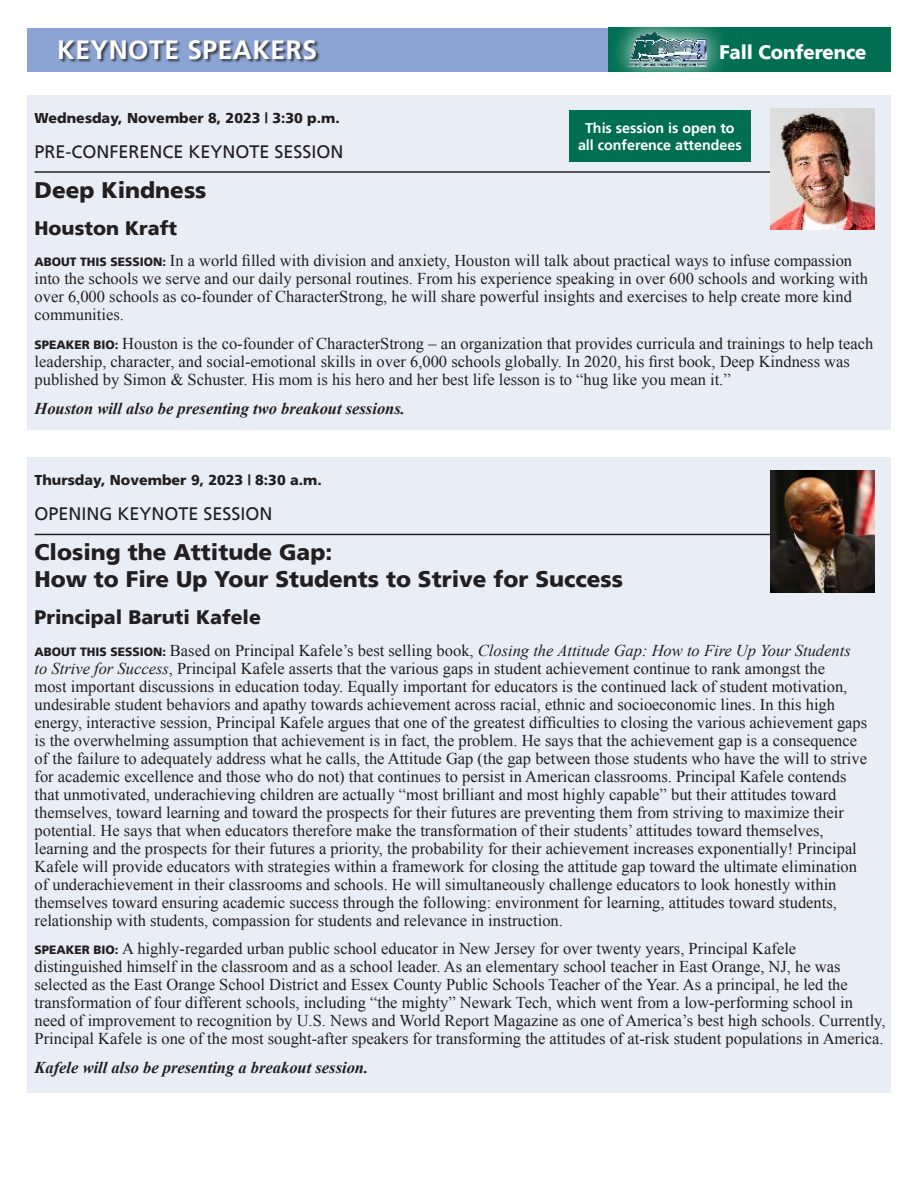
<style>
.page{position:relative;width:918px;height:1188px;background:#fff}
.page>*{position:absolute;margin:0;border:0;box-sizing:border-box;transform-origin:0 0}
.Schedule_copy{font:700 26.4px "Frutiger";letter-spacing:.02em;color:#fff}
.t1{font:900 22.5px/27px "Frutiger";color:#231f20}
.t2{font:900 19.5px "Frutiger";color:#231f20}
.Schedule_copy-2{font:900 19.5px "Frutiger";letter-spacing:-.005em;color:#fff;scale:.95 1}
.t3{font:18px "Frutiger Regular 2";color:#231f20}
.t4{font:16.5px/18px "Times New Roman";color:#231f20}
.t5{font:italic 700 16.5px "Times New Roman";color:#231f20}
.t6{font:900 14.25px "Frutiger";color:#231f20}
.t7{font:700 14.25px/17.1px "Frutiger";color:#fff;text-align:center}
.s1{font-family:"Frutiger";font-weight:900;font-size:12px}
.s2{font-style:italic}
</style>
<div class="page">
<div style="left:27px;top:28px;width:863px;height:43px;background:#8ba4d4"></div>
<div style="left:608px;top:27px;width:283px;height:44px;background:#006f51"></div>
<div style="left:60px;top:41px;width:260px;height:22px;background:#231f20;opacity:.75"></div>
<svg style="left:607px;top:27px;width:123px;height:45px"></svg>
<img style="left:625px;top:30px;width:85px;height:37px">
<div style="left:27px;top:95px;width:864px;height:335px;background:#e8edf6"></div>
<div style="left:27px;top:458px;width:864px;height:636px;background:#e8edf6"></div>
<hr style="left:35px;top:171px;width:776px;height:2px;background:#231f20">
<hr style="left:35px;top:534px;width:776px;height:1px;background:#231f20">
<img style="left:771px;top:108px;width:104px;height:122px">
<img style="left:771px;top:471px;width:104px;height:121px">
<div style="left:569px;top:110px;width:182px;height:52px;background:#006f51"></div>
<p class="Schedule_copy" style="left:57px;top:38px;width:261px">KEYNOTE SPEAKERS</p>
<p class="Schedule_copy-2" style="left:719px;top:44px;width:156px">Fall Conference</p>
<p class="t6" style="left:35px;top:111px;width:307px">Wednesday, November 8, 2023 | 3:30 p.m.</p>
<p class="t3" style="left:35px;top:143px;width:311px">PRE-CONFERENCE KEYNOTE SESSION</p>
<p class="t7" style="left:578px;top:120px;width:165px">This session is open to all conference attendees</p>
<p class="t1" style="left:35px;top:178px;width:173px">Deep Kindness</p>
<p class="t2" style="left:35px;top:219px;width:144px">Houston Kraft</p>
<p class="t4" style="left:35px;top:251px;width:835px"><span class="s1">ABOUT THIS SESSION:</span> In a world filled with division and anxiety, Houston will talk about practical ways to infuse compassion into the schools we serve and our daily personal routines. From his experience speaking in over 600 schools and working with over 6,000 schools as co-founder of CharacterStrong, he will share powerful insights and exercises to help create more kind communities.</p>
<p class="t4" style="left:35px;top:334px;width:840px"><span class="s1">SPEAKER BIO:</span> Houston is the co-founder of CharacterStrong – an organization that provides curricula and trainings to help teach leadership, character, and social-emotional skills in over 6,000 schools globally. In 2020, his first book, Deep Kindness was published by Simon &amp; Schuster. His mom is his hero and her best life lesson is to “hug like you mean it.”</p>
<p class="t5" style="left:35px;top:397px;width:372px">Houston will also be presenting two breakout sessions.</p>
<p class="t6" style="left:35px;top:474px;width:289px">Thursday, November 9, 2023 | 8:30 a.m.</p>
<p class="t3" style="left:35px;top:506px;width:240px">OPENING KEYNOTE SESSION</p>
<p class="t1" style="left:35px;top:540px;width:590px">Closing the Attitude Gap:<br>How to Fire Up Your Students to Strive for Success</p>
<p class="t2" style="left:35px;top:609px;width:228px">Principal Baruti Kafele</p>
<p class="t4" style="left:35px;top:641px;width:834px"><span class="s1">ABOUT THIS SESSION:</span> Based on Principal Kafele’s best selling book, <span class="s2">Closing the Attitude Gap: How to Fire Up Your Students to Strive for Success</span>, Principal Kafele asserts that the various gaps in student achievement continue to rank amongst the<br>most important discussions in education today. Equally important for educators is the continued lack of student motivation, undesirable student behaviors and apathy towards achievement across racial, ethnic and socioeconomic lines. In this high energy, interactive session, Principal Kafele argues that one of the greatest difficulties to closing the various achievement gaps is the overwhelming assumption that achievement is in fact, the problem. He says that the achievement gap is a consequence of the failure to adequately address what he calls, the Attitude Gap (the gap between those students who have the will to strive for academic excellence and those who do not) that continues to persist in American classrooms. Principal Kafele contends that unmotivated, underachieving children are actually “most brilliant and most highly capable” but their attitudes toward themselves, toward learning and toward the prospects for their futures are preventing them from striving to maximize their potential. He says that when educators therefore make the transformation of their students’ attitudes toward themselves, learning and the prospects for their futures a priority, the probability for their achievement increases exponentially! Principal Kafele will provide educators with strategies within a framework for closing the attitude gap toward the ultimate elimination of underachievement in their classrooms and schools. He will simultaneously challenge educators to look honestly within themselves toward ensuring academic success through the following: environment for learning, attitudes toward students, relationship with students, compassion for students and relevance in instruction.</p>
<p class="t4" style="left:35px;top:940px;width:852px"><span class="s1">SPEAKER BIO:</span> A highly-regarded urban public school educator in New Jersey for over twenty years, Principal Kafele distinguished himself in the classroom and as a school leader. As an elementary school teacher in East Orange, NJ, he was selected as the East Orange School District and Essex County Public Schools Teacher of the Year. As a principal, he led the transformation of four different schools, including “the mighty” Newark Tech, which went from a low-performing school in need of improvement to recognition by U.S. News and World Report Magazine as one of America’s best high schools. Currently, Principal Kafele is one of the most sought-after speakers for transforming the attitudes of at-risk student populations in America.</p>
<p class="t5" style="left:35px;top:1056px;width:335px">Kafele will also be presenting a breakout session.</p>
</div>
